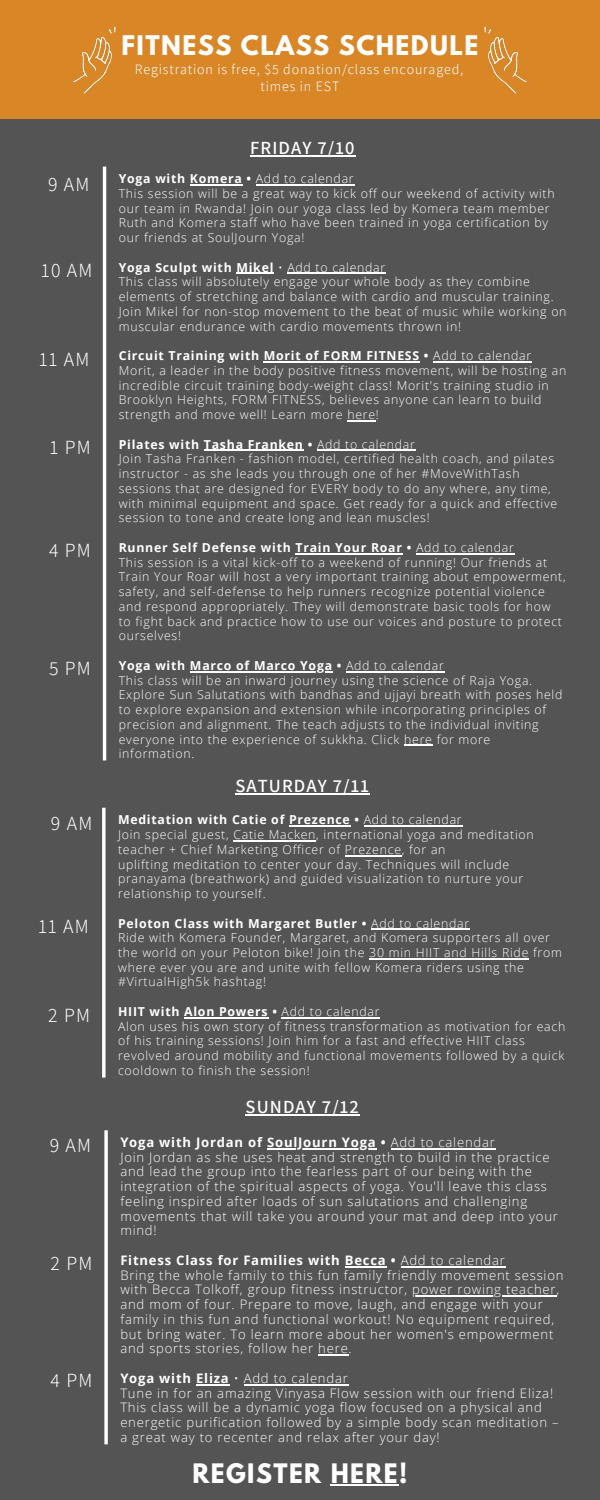
<style>
.page{position:relative;width:600px;height:1500px;background:#545454}
.page>*{position:absolute;margin:0;border:0;box-sizing:border-box;transform-origin:0 0}
.t1{font:700 24px "League Spartan";letter-spacing:.06em;color:#fff}
.t2{font:700 23.8px "League Spartan";letter-spacing:.06em;color:#fff}
.t3{font:300 19.7px "Assistant";letter-spacing:.06em;color:#fff}
.t4{font:600 18.5px "Assistant";letter-spacing:.06em;color:#fff}
.t5{font:300 14px/16.6px "Assistant";letter-spacing:.06em;color:#fff;text-align:center}
.t6{font:300 13.1px/14.7px "Open Sans";letter-spacing:.06em;color:#fff}
.t7{font:300 12.3px/14.7px "Open Sans";letter-spacing:.06em;color:#fff}
.s1{font-weight:700}
</style>
<div class="page">
<hr style="left:103px;top:167px;width:3px;height:593px;background:#fff">
<hr style="left:190px;top:184px;width:53px;height:2px;background:#fff">
<hr style="left:256px;top:184px;width:99px;height:2px;background:#fff">
<hr style="left:236px;top:273px;width:38px;height:1px;background:#fff">
<hr style="left:287px;top:273px;width:99px;height:1px;background:#fff">
<hr style="left:264px;top:361px;width:156px;height:2px;background:#fff">
<hr style="left:433px;top:361px;width:99px;height:2px;background:#fff">
<hr style="left:347px;top:420px;width:29px;height:2px;background:#fff">
<hr style="left:204px;top:450px;width:100px;height:1px;background:#fff">
<hr style="left:317px;top:450px;width:99px;height:1px;background:#fff">
<hr style="left:296px;top:553px;width:107px;height:1px;background:#fff">
<hr style="left:416px;top:553px;width:99px;height:1px;background:#fff">
<hr style="left:190px;top:671px;width:143px;height:1px;background:#fff">
<hr style="left:346px;top:671px;width:99px;height:1px;background:#fff">
<svg style="left:404px;top:745px;width:29px;height:1px"></svg>
<svg style="left:102px;top:808px;width:4px;height:270px"></svg>
<hr style="left:289px;top:826px;width:62px;height:1px;background:#fff">
<hr style="left:364px;top:826px;width:98px;height:1px;background:#fff">
<hr style="left:233px;top:840px;width:83px;height:1px;background:#fff">
<hr style="left:345px;top:855px;width:57px;height:1px;background:#fff">
<hr style="left:371px;top:929px;width:99px;height:1px;background:#fff">
<hr style="left:369px;top:958px;width:160px;height:1px;background:#fff">
<hr style="left:184px;top:1017px;width:84px;height:1px;background:#fff">
<hr style="left:282px;top:1017px;width:98px;height:1px;background:#fff">
<svg style="left:104px;top:1130px;width:4px;height:314px"></svg>
<hr style="left:267px;top:1148px;width:110px;height:1px;background:#fff">
<hr style="left:391px;top:1148px;width:105px;height:1px;background:#fff">
<hr style="left:345px;top:1266px;width:42px;height:1px;background:#fff">
<hr style="left:401px;top:1266px;width:105px;height:1px;background:#fff">
<hr style="left:412px;top:1296px;width:144px;height:1px;background:#fff">
<hr style="left:318px;top:1355px;width:31px;height:1px;background:#fff">
<hr style="left:196px;top:1384px;width:34px;height:1px;background:#fff">
<hr style="left:244px;top:1384px;width:105px;height:1px;background:#fff">
<div style="left:0;top:0;width:600px;height:119px;background:#d88626"></div>
<img style="left:73px;top:26px;width:43px;height:68px">
<img style="left:484px;top:26px;width:43px;height:68px">
<hr style="left:250px;top:156px;width:106px;height:1px;background:#fff">
<hr style="left:235px;top:793px;width:135px;height:1px;background:#fff">
<hr style="left:246px;top:1114px;width:114px;height:1px;background:#fff">
<hr style="left:331px;top:1484px;width:68px;height:2px;background:#fff">
<h3 class="t3" style="left:48px;top:171px;width:43px">9 AM</h3>
<h3 class="t3" style="left:41px;top:257px;width:53px">10 AM</h3>
<h3 class="t3" style="left:39px;top:346px;width:52px">11 AM</h3>
<h3 class="t3" style="left:50px;top:434px;width:42px">1 PM</h3>
<h3 class="t3" style="left:49px;top:537px;width:43px">4 PM</h3>
<h3 class="t3" style="left:49px;top:654px;width:43px">5 PM</h3>
<h3 class="t3" style="left:51px;top:809px;width:43px">9 AM</h3>
<h3 class="t3" style="left:38px;top:913px;width:52px">11 AM</h3>
<h3 class="t3" style="left:48px;top:1001px;width:43px">2 PM</h3>
<h3 class="t3" style="left:50px;top:1132px;width:43px">9 AM</h3>
<h3 class="t3" style="left:51px;top:1249px;width:43px">2 PM</h3>
<h3 class="t3" style="left:51px;top:1367px;width:43px">4 PM</h3>
<h1 class="t1" style="left:122px;top:33px;width:358px">FITNESS CLASS SCHEDULE</h1>
<p class="t5" style="left:135px;top:61px;width:330px">Registration is free, $5 donation/class encouraged, times in EST</p>
<h3 class="t4" style="left:250px;top:136px;width:106px">FRIDAY 7/10</h3>
<p class="t7" style="left:119px;top:171px;width:437px"><span class="s1">Yoga with Komera •</span> Add to calendar<br>This session will be a great way to kick off our weekend of activity with our team in Rwanda! Join our yoga class led by Komera team member Ruth and Komera staff who have been trained in yoga certification by our friends at SoulJourn Yoga!</p>
<p class="t7" style="left:119px;top:259px;width:449px"><span class="s1">Yoga Sculpt with Mikel</span> • Add to calendar<br>This class will absolutely engage your whole body as they combine elements of stretching and balance with cardio and muscular training.<br>Join Mikel for non-stop movement to the beat of music while working on muscular endurance with cardio movements thrown in!</p>
<p class="t7" style="left:119px;top:348px;width:449px"><span class="s1">Circuit Training with Morit of FORM FITNESS •</span> Add to calendar Morit, a leader in the body positive fitness movement, will be hosting an incredible circuit training body-weight class! Morit's training studio in Brooklyn Heights, FORM FITNESS, believes anyone can learn to build strength and move well! Learn more here!</p>
<p class="t7" style="left:119px;top:436px;width:440px"><span class="s1">Pilates with Tasha Franken •</span> Add to calendar<br>Join Tasha Franken - fashion model, certified health coach, and pilates instructor - as she leads you through one of her #MoveWithTash sessions that are designed for EVERY body to do any where, any time, with minimal equipment and space. Get ready for a quick and effective session to tone and create long and lean muscles!</p>
<p class="t7" style="left:119px;top:540px;width:449px"><span class="s1">Runner Self Defense with Train Your Roar •</span> Add to calendar<br>This session is a vital kick-off to a weekend of running! Our friends at Train Your Roar will host a very important training about empowerment, safety, and self-defense to help runners recognize potential violence and respond appropriately. They will demonstrate basic tools for how to fight back and practice how to use our voices and posture to protect ourselves!</p>
<p class="t7" style="left:119px;top:658px;width:445px"><span class="s1">Yoga with Marco of Marco Yoga •</span> Add to calendar<br>This class will be an inward journey using the science of Raja Yoga.<br>Explore Sun Salutations with bandhas and ujjayi breath with poses held to explore expansion and extension while incorporating principles of precision and alignment. The teach adjusts to the individual inviting everyone into the experience of sukkha. Click here for more information.</p>
<h3 class="t4" style="left:235px;top:773px;width:135px">SATURDAY 7/11</h3>
<p class="t7" style="left:118px;top:812px;width:417px"><span class="s1">Meditation with Catie of Prezence •</span> Add to calendar<br>Join special guest, Catie Macken, international yoga and meditation teacher + Chief Marketing Officer of Prezence, for an<br>uplifting meditation to center your day. Techniques will include pranayama (breathwork) and guided visualization to nurture your relationship to yourself.</p>
<p class="t7" style="left:118px;top:915px;width:445px"><span class="s1">Peloton Class with Margaret Butler •</span> Add to calendar<br>Ride with Komera Founder, Margaret, and Komera supporters all over the world on your Peloton bike! Join the 30 min HIIT and Hills Ride from where ever you are and unite with fellow Komera riders using the #VirtualHigh5k hashtag!</p>
<p class="t7" style="left:118px;top:1004px;width:449px"><span class="s1">HIIT with Alon Powers •</span> Add to calendar<br>Alon uses his own story of fitness transformation as motivation for each of his training sessions! Join him for a fast and effective HIIT class revolved around mobility and functional movements followed by a quick cooldown to finish the session!</p>
<h3 class="t4" style="left:246px;top:1094px;width:115px">SUNDAY 7/12</h3>
<p class="t6" style="left:120px;top:1134px;width:439px"><span class="s1">Yoga with Jordan of SoulJourn Yoga •</span> Add to calendar<br>Join Jordan as she uses heat and strength to build in the practice and lead the group into the fearless part of our being with the integration of the spiritual aspects of yoga. You'll leave this class feeling inspired after loads of sun salutations and challenging movements that will take you around your mat and deep into your mind!</p>
<p class="t6" style="left:120px;top:1252px;width:445px"><span class="s1">Fitness Class for Families with Becca •</span> Add to calendar<br>Bring the whole family to this fun family friendly movement session with Becca Tolkoff, group fitness instructor, power rowing teacher, and mom of four. Prepare to move, laugh, and engage with your family in this fun and functional workout! No equipment required, but bring water. To learn more about her women's empowerment and sports stories, follow her here.</p>
<p class="t6" style="left:120px;top:1370px;width:440px"><span class="s1">Yoga with Eliza</span> • Add to calendar<br>Tune in for an amazing Vinyasa Flow session with our friend Eliza!<br>This class will be a dynamic yoga flow focused on a physical and energetic purification followed by a simple body scan meditation – a great way to recenter and relax after your day!</p>
<h2 class="t2" style="left:192px;top:1461px;width:216px">REGISTER HERE!</h2>
</div>
